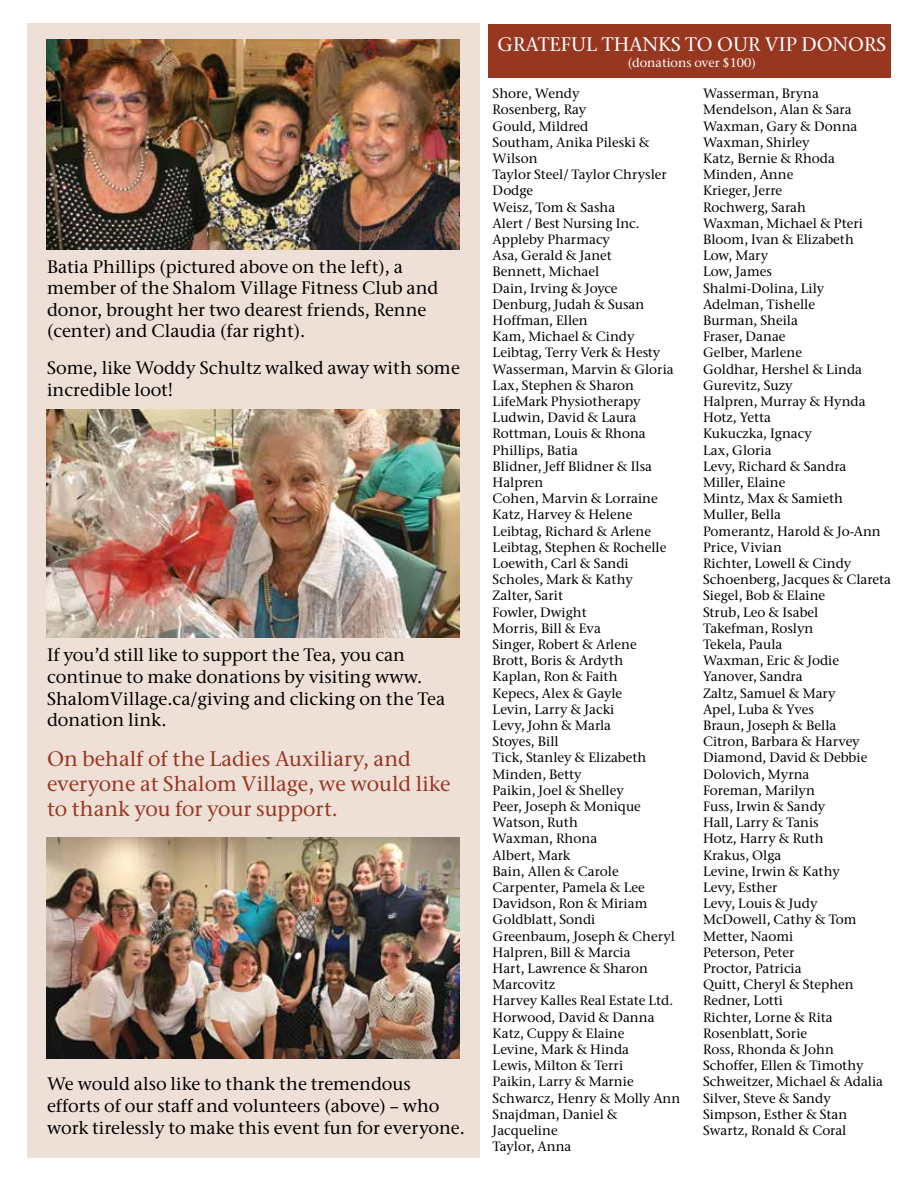
<style>
.page{position:relative;width:918px;height:1188px;background:#fff}
.page>*{position:absolute;margin:0;border:0;box-sizing:border-box;transform-origin:0 0}
.t1{font:21px/25.2px "Bell Stone Serif";color:#983720}
.t2{font:19.5px "Bell Stone Serif";color:#fff}
.t3{font:18px/21.6px "Bell Stone Serif";color:#000}
.t4{font:13.5px/16.2px "Bell Stone Serif";color:#000}
.t5{font:12.6px "Bell Stone Serif";color:#fff}
</style>
<div class="page">
<div style="left:27px;top:24px;width:452px;height:1134px;background:#eedfd7"></div>
<img style="left:47px;top:40px;width:412px;height:210px">
<div style="left:488px;top:24px;width:403px;height:54px;background:#983720"></div>
<img style="left:47px;top:838px;width:412px;height:220px">
<img style="left:47px;top:410px;width:412px;height:227px">
<h3 class="t3" style="left:47px;top:255px;width:393px">Batia Phillips (pictured above on the left), a member of the Shalom Village Fitness Club and donor, brought her two dearest friends, Renne (center) and Claudia (far right).</h3>
<h3 class="t3" style="left:47px;top:357px;width:414px">Some, like Woddy Schultz walked away with some incredible loot!</h3>
<h3 class="t3" style="left:47px;top:644px;width:400px">If you’d still like to support the Tea, you can continue to make donations by visiting www.<br>ShalomVillage.ca/giving and clicking on the Tea donation link.</h3>
<h1 class="t1" style="left:47px;top:746px;width:405px">On behalf of the Ladies Auxiliary, and everyone at Shalom Village, we would like to thank you for your support.</h1>
<h3 class="t3" style="left:47px;top:1073px;width:419px">We would also like to thank the tremendous efforts of our staff and volunteers (above) – who work tirelessly to make this event fun for everyone.</h3>
<h2 class="t2" style="left:498px;top:33px;width:390px">GRATEFUL THANKS TO OUR VIP DONORS</h2>
<p class="t5" style="left:628px;top:54px;width:130px">(donations over $100)</p>
<p class="t4" style="left:493px;top:85px;width:189px">Shore, Wendy<br>Rosenberg, Ray<br>Gould, Mildred<br>Southam, Anika Pileski &amp;<br>Wilson<br>Taylor Steel/ Taylor Chrysler<br>Dodge<br>Weisz, Tom &amp; Sasha<br>Alert / Best Nursing Inc.<br>Appleby Pharmacy<br>Asa, Gerald &amp; Janet<br>Bennett, Michael<br>Dain, Irving &amp; Joyce<br>Denburg, Judah &amp; Susan<br>Hoffman, Ellen<br>Kam, Michael &amp; Cindy<br>Leibtag, Terry Verk &amp; Hesty<br>Wasserman, Marvin &amp; Gloria<br>Lax, Stephen &amp; Sharon<br>LifeMark Physiotherapy<br>Ludwin, David &amp; Laura<br>Rottman, Louis &amp; Rhona<br>Phillips, Batia<br>Blidner, Jeff Blidner &amp; Ilsa<br>Halpren<br>Cohen, Marvin &amp; Lorraine<br>Katz, Harvey &amp; Helene<br>Leibtag, Richard &amp; Arlene<br>Leibtag, Stephen &amp; Rochelle<br>Loewith, Carl &amp; Sandi<br>Scholes, Mark &amp; Kathy<br>Zalter, Sarit<br>Fowler, Dwight<br>Morris, Bill &amp; Eva<br>Singer, Robert &amp; Arlene<br>Brott, Boris &amp; Ardyth<br>Kaplan, Ron &amp; Faith<br>Kepecs, Alex &amp; Gayle<br>Levin, Larry &amp; Jacki<br>Levy, John &amp; Marla<br>Stoyes, Bill<br>Tick, Stanley &amp; Elizabeth<br>Minden, Betty<br>Paikin, Joel &amp; Shelley<br>Peer, Joseph &amp; Monique<br>Watson, Ruth<br>Waxman, Rhona<br>Albert, Mark<br>Bain, Allen &amp; Carole<br>Carpenter, Pamela &amp; Lee<br>Davidson, Ron &amp; Miriam<br>Goldblatt, Sondi<br>Greenbaum, Joseph &amp; Cheryl<br>Halpren, Bill &amp; Marcia<br>Hart, Lawrence &amp; Sharon<br>Marcovitz<br>Harvey Kalles Real Estate Ltd.<br>Horwood, David &amp; Danna<br>Katz, Cuppy &amp; Elaine<br>Levine, Mark &amp; Hinda<br>Lewis, Milton &amp; Terri<br>Paikin, Larry &amp; Marnie<br>Schwarcz, Henry &amp; Molly Ann<br>Snajdman, Daniel &amp;<br>Jacqueline<br>Taylor, Anna</p>
<p class="t4" style="left:703px;top:85px;width:190px">Wasserman, Bryna<br>Mendelson, Alan &amp; Sara<br>Waxman, Gary &amp; Donna<br>Waxman, Shirley<br>Katz, Bernie &amp; Rhoda<br>Minden, Anne<br>Krieger, Jerre<br>Rochwerg, Sarah<br>Waxman, Michael &amp; Pteri<br>Bloom, Ivan &amp; Elizabeth<br>Low, Mary<br>Low, James<br>Shalmi-Dolina, Lily<br>Adelman, Tishelle<br>Burman, Sheila<br>Fraser, Danae<br>Gelber, Marlene<br>Goldhar, Hershel &amp; Linda<br>Gurevitz, Suzy<br>Halpren, Murray &amp; Hynda<br>Hotz, Yetta<br>Kukuczka, Ignacy<br>Lax, Gloria<br>Levy, Richard &amp; Sandra<br>Miller, Elaine<br>Mintz, Max &amp; Samieth<br>Muller, Bella<br>Pomerantz, Harold &amp; Jo-Ann<br>Price, Vivian<br>Richter, Lowell &amp; Cindy<br>Schoenberg, Jacques &amp; Clareta<br>Siegel, Bob &amp; Elaine<br>Strub, Leo &amp; Isabel<br>Takefman, Roslyn<br>Tekela, Paula<br>Waxman, Eric &amp; Jodie<br>Yanover, Sandra<br>Zaltz, Samuel &amp; Mary<br>Apel, Luba &amp; Yves<br>Braun, Joseph &amp; Bella<br>Citron, Barbara &amp; Harvey<br>Diamond, David &amp; Debbie<br>Dolovich, Myrna<br>Foreman, Marilyn<br>Fuss, Irwin &amp; Sandy<br>Hall, Larry &amp; Tanis<br>Hotz, Harry &amp; Ruth<br>Krakus, Olga<br>Levine, Irwin &amp; Kathy<br>Levy, Esther<br>Levy, Louis &amp; Judy<br>McDowell, Cathy &amp; Tom<br>Metter, Naomi<br>Peterson, Peter<br>Proctor, Patricia<br>Quitt, Cheryl &amp; Stephen<br>Redner, Lotti<br>Richter, Lorne &amp; Rita<br>Rosenblatt, Sorie<br>Ross, Rhonda &amp; John<br>Schoffer, Ellen &amp; Timothy<br>Schweitzer, Michael &amp; Adalia<br>Silver, Steve &amp; Sandy<br>Simpson, Esther &amp; Stan<br>Swartz, Ronald &amp; Coral</p>
</div>
